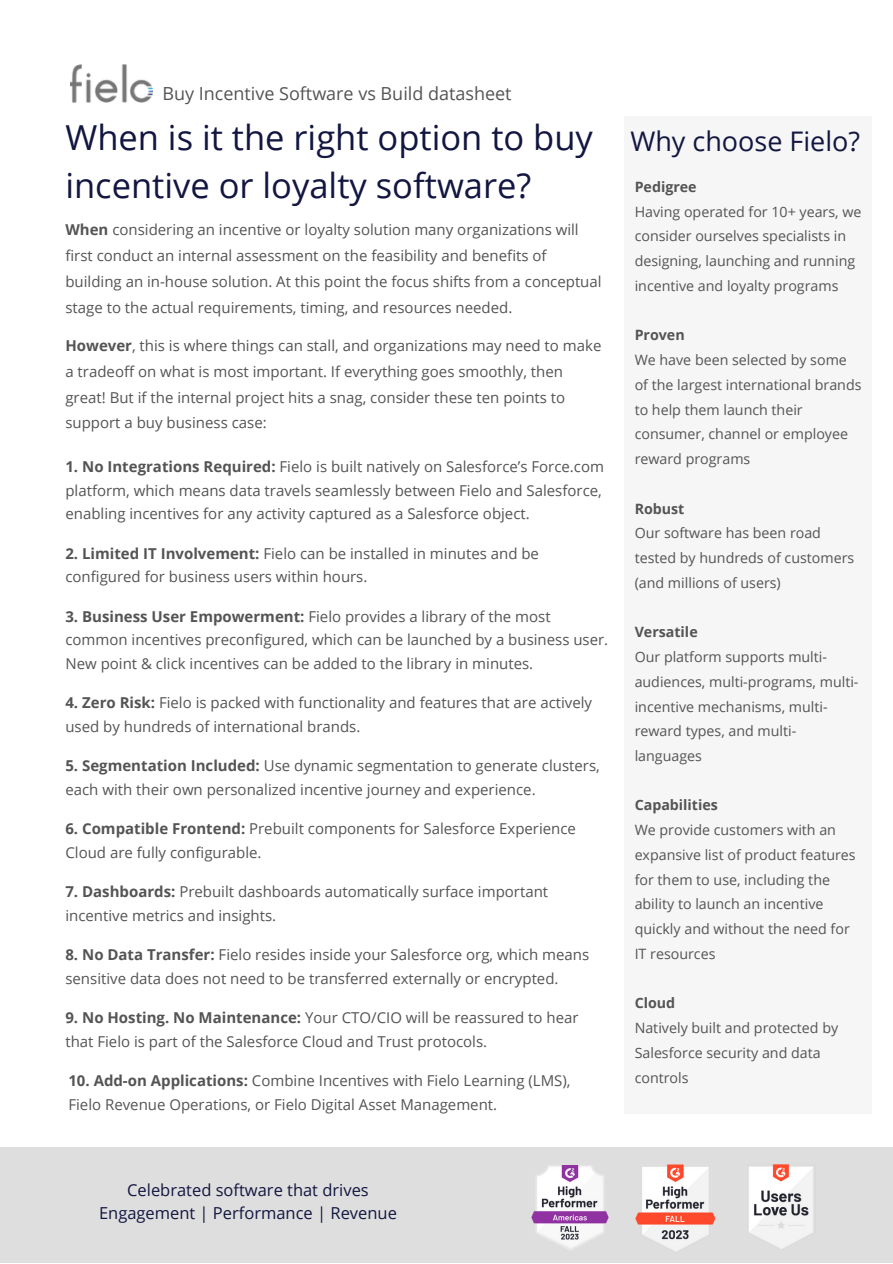
<style>
.page{position:relative;width:893px;height:1264px;background:#fff}
.page>*{position:absolute;margin:0;border:0;box-sizing:border-box;transform-origin:0 0}
.t1{font:34.5px/47.2px "Open Sans";color:#121640}
.t2{font:27px "Open Sans";color:#121640}
.t3{font:18px "Open Sans";color:#545454}
.t4{font:16.5px "Open Sans";color:#121640}
.t5{font:15px/23.5px "Open Sans";color:#545454}
.t6{font:14.25px/24.8px "Open Sans";color:#545454}
.t7{font:700 14.25px "Open Sans";color:#545454}
.s1{font-weight:700}
</style>
<div class="page">
<img style="left:70px;top:64px;width:82px;height:39px">
<div style="left:0;top:1146px;width:892px;height:116px;background:#dfdede"></div>
<img style="left:532px;top:1165px;width:76px;height:85px">
<img style="left:635px;top:1164px;width:80px;height:87px">
<img style="left:749px;top:1164px;width:64px;height:85px">
<div style="left:624px;top:116px;width:248px;height:997px;background:#f6f6f6"></div>
<p class="t3" style="left:162px;top:81px;width:350px">Buy Incentive Software vs Build datasheet</p>
<p class="t1" style="left:65px;top:113px;width:529px">When is it the right option to buy incentive or loyalty software?</p>
<p class="t5" style="left:65px;top:216px;width:537px;line-height:25.8px"><span class="s1">When</span> considering an incentive or loyalty solution many organizations will first conduct an internal assessment on the feasibility and benefits of building an in-house solution. At this point the focus shifts from a conceptual stage to the actual requirements, timing, and resources needed.</p>
<p class="t5" style="left:65px;top:332px;width:537px;line-height:25.8px"><span class="s1">However</span>, this is where things can stall, and organizations may need to make a tradeoff on what is most important. If everything goes smoothly, then great! But if the internal project hits a snag, consider these ten points to support a buy business case:</p>
<p class="t5" style="left:65px;top:454px;width:540px"><span class="s1">1. No Integrations Required:</span> Fielo is built natively on Salesforce’s Force.com platform, which means data travels seamlessly between Fielo and Salesforce, enabling incentives for any activity captured as a Salesforce object.</p>
<p class="t5" style="left:65px;top:541px;width:475px"><span class="s1">2. Limited IT Involvement:</span> Fielo can be installed in minutes and be configured for business users within hours.</p>
<p class="t5" style="left:65px;top:604px;width:544px"><span class="s1">3. Business User Empowerment:</span> Fielo provides a library of the most common incentives preconfigured, which can be launched by a business user.<br>New point &amp; click incentives can be added to the library in minutes.</p>
<p class="t5" style="left:65px;top:690px;width:528px"><span class="s1">4. Zero Risk:</span> Fielo is packed with functionality and features that are actively used by hundreds of international brands.</p>
<p class="t5" style="left:65px;top:753px;width:536px"><span class="s1">5. Segmentation Included:</span> Use dynamic segmentation to generate clusters, each with their own personalized incentive journey and experience.</p>
<p class="t5" style="left:65px;top:816px;width:512px"><span class="s1">6. Compatible Frontend:</span> Prebuilt components for Salesforce Experience<br>Cloud are fully configurable.</p>
<p class="t5" style="left:65px;top:879px;width:484px"><span class="s1">7. Dashboards:</span> Prebuilt dashboards automatically surface important incentive metrics and insights.</p>
<p class="t5" style="left:65px;top:942px;width:525px"><span class="s1">8. No Data Transfer:</span> Fielo resides inside your Salesforce org, which means sensitive data does not need to be transferred externally or encrypted.</p>
<p class="t5" style="left:65px;top:1005px;width:514px"><span class="s1">9. No Hosting. No Maintenance:</span> Your CTO/CIO will be reassured to hear that Fielo is part of the Salesforce Cloud and Trust protocols.</p>
<p class="t5" style="left:68px;top:1068px;width:503px"><span class="s1">10. Add-on Applications:</span> Combine Incentives with Fielo Learning (LMS),<br>Fielo Revenue Operations, or Fielo Digital Asset Management.</p>
<p class="t2" style="left:630px;top:122px;width:231px">Why choose Fielo?</p>
<p class="t7" style="left:634px;top:177px;width:63px">Pedigree</p>
<p class="t6" style="left:634px;top:199px;width:228px">Having operated for 10+ years, we consider ourselves specialists in designing, launching and running incentive and loyalty programs</p>
<p class="t7" style="left:634px;top:325px;width:52px">Proven</p>
<p class="t6" style="left:634px;top:347px;width:228px">We have been selected by some of the largest international brands to help them launch their consumer, channel or employee reward programs</p>
<p class="t7" style="left:634px;top:498px;width:51px">Robust</p>
<p class="t6" style="left:634px;top:520px;width:221px">Our software has been road tested by hundreds of customers (and millions of users)</p>
<p class="t7" style="left:634px;top:622px;width:65px">Versatile</p>
<p class="t6" style="left:634px;top:644px;width:225px">Our platform supports multi&shy;audiences, multi-programs, multi&shy;incentive mechanisms, multi&shy;reward types, and multi&shy;languages</p>
<p class="t7" style="left:634px;top:795px;width:85px">Capabilities</p>
<p class="t6" style="left:634px;top:817px;width:222px">We provide customers with an expansive list of product features for them to use, including the ability to launch an incentive quickly and without the need for<br>IT resources</p>
<p class="t7" style="left:634px;top:993px;width:42px">Cloud</p>
<p class="t6" style="left:634px;top:1015px;width:205px">Natively built and protected by<br>Salesforce security and data controls</p>
<p class="t4" style="left:127px;top:1178px;width:243px">Celebrated software that drives</p>
<p class="t4" style="left:99px;top:1201px;width:299px">Engagement | Performance | Revenue</p>
</div>
